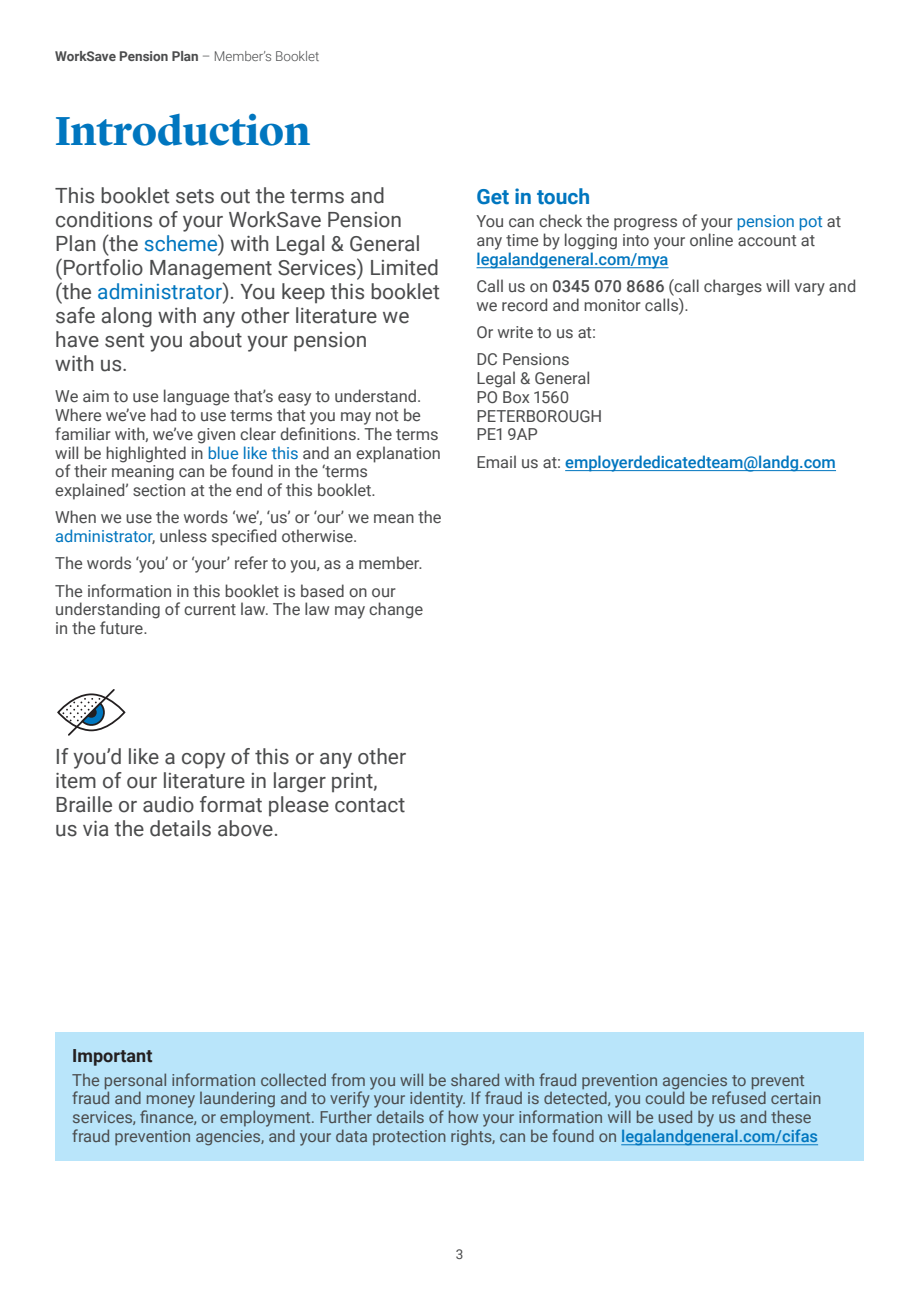
<style>
.page{position:relative;width:919px;height:1289px;background:#fff}
.page>*{position:absolute;margin:0;border:0;box-sizing:border-box;transform-origin:0 0}
.H1_Lyon_28_Bd{font:700 42px "Lyon Display";color:#0076bf}
.Body_14_16_reg{font:21px/24px "Roboto";color:#4b4c4d}
.H2_Roboto_14_17_Bd{font:700 21px "Roboto";color:#0076bf}
.Body_box_head_11_Bd{font:700 18px "Roboto";color:#231f20}
.Body_reg_11_12_5{font:16.5px/18.8px "Roboto";color:#4b4c4d}
.Body_reg_11_12_5-2{font:500 16.5px "Roboto";color:#0076bf}
.t1{font:700 13.5px "Roboto";color:#4b4c4d}
.t2{font:13.5px "Roboto";color:#4b4c4d}
.s1{font-weight:300}
.s2{color:#0076bf}
.s3{font-weight:500;color:#0076bf}
.s4{font-weight:500}
.s5{font-weight:400;color:#4b4c4d}
</style>
<div class="page">
<hr style="left:476px;top:267px;width:192px;height:1px;background:#0076bf">
<hr style="left:565px;top:470px;width:271px;height:1px;background:#0076bf">
<div style="left:55px;top:1031px;width:808px;height:129px;background:#b9e5fa"></div>
<hr style="left:621px;top:1144px;width:197px;height:1px;background:#0076bf">
<svg style="left:57px;top:689px;width:69px;height:47px"></svg>
<p class="t1" style="left:55px;top:47px;width:265px">WorkSave Pension Plan <span class="s1">– Member’s Booklet</span></p>
<p class="H1_Lyon_28_Bd" style="left:55px;top:99px;width:256px">Introduction</p>
<p class="Body_14_16_reg" style="left:55px;top:182px;width:386px">This booklet sets out the terms and conditions of your WorkSave Pension Plan (the <span class="s2">scheme</span>) with Legal &amp; General (Portfolio Management Services) Limited (the <span class="s2">administrator</span>). You keep this booklet safe along with any other literature we have sent you about your pension<br>with us.</p>
<p class="Body_reg_11_12_5" style="left:55px;top:386px;width:387px">We aim to use language that’s easy to understand.<br>Where we’ve had to use terms that you may not be familiar with, we’ve given clear definitions. The terms will be highlighted in <span class="s2">blue like this</span> and an explanation of their meaning can be found in the ‘terms explained’ section at the end of this booklet.</p>
<p class="Body_reg_11_12_5" style="left:55px;top:507px;width:388px">When we use the words ‘we’, ‘us’ or ‘our’ we mean the <span class="s2">administrator</span>, unless specified otherwise.</p>
<p class="Body_reg_11_12_5" style="left:55px;top:553px;width:369px">The words ‘you’ or ‘your’ refer to you, as a member.</p>
<p class="Body_reg_11_12_5" style="left:55px;top:581px;width:369px">The information in this booklet is based on our understanding of current law. The law may change in the future.</p>
<p class="H2_Roboto_14_17_Bd" style="left:476px;top:182px;width:115px">Get in touch</p>
<p class="Body_reg_11_12_5" style="left:476px;top:211px;width:366px">You can check the progress of your <span class="s2">pension pot</span> at any time by logging into your online account at <span class="s3">legalandgeneral.com/mya</span></p>
<p class="Body_reg_11_12_5" style="left:476px;top:276px;width:381px">Call us on <span class="s4">0345 070 8686</span> (call charges will vary and we record and monitor calls).</p>
<p class="Body_reg_11_12_5" style="left:476px;top:322px;width:121px">Or write to us at:</p>
<p class="Body_reg_11_12_5" style="left:476px;top:349px;width:95px">DC Pensions</p>
<p class="Body_reg_11_12_5" style="left:476px;top:368px;width:115px">Legal &amp; General</p>
<p class="Body_reg_11_12_5" style="left:476px;top:387px;width:94px">PO Box 1560</p>
<p class="Body_reg_11_12_5" style="left:476px;top:406px;width:127px">PETERBOROUGH<br>PE1 9AP</p>
<p class="Body_reg_11_12_5-2" style="left:476px;top:450px;width:361px"><span class="s5">Email us at:</span> employerdedicatedteam@landg.com</p>
<p class="Body_14_16_reg" style="left:55px;top:744px;width:352px">If you’d like a copy of this or any other item of our literature in larger print, Braille or audio format please contact us via the details above.</p>
<p class="Body_box_head_11_Bd" style="left:72px;top:1043px;width:82px">Important</p>
<p class="Body_reg_11_12_5" style="left:72px;top:1069px;width:750px">The personal information collected from you will be shared with fraud prevention agencies to prevent fraud and money laundering and to verify your identity. If fraud is detected, you could be refused certain services, finance, or employment. Further details of how your information will be used by us and these fraud prevention agencies, and your data protection rights, can be found on <span class="s3">legalandgeneral.com/cifas</span></p>
<p class="t2" style="left:455px;top:1244px;width:9px">3</p>
</div>
